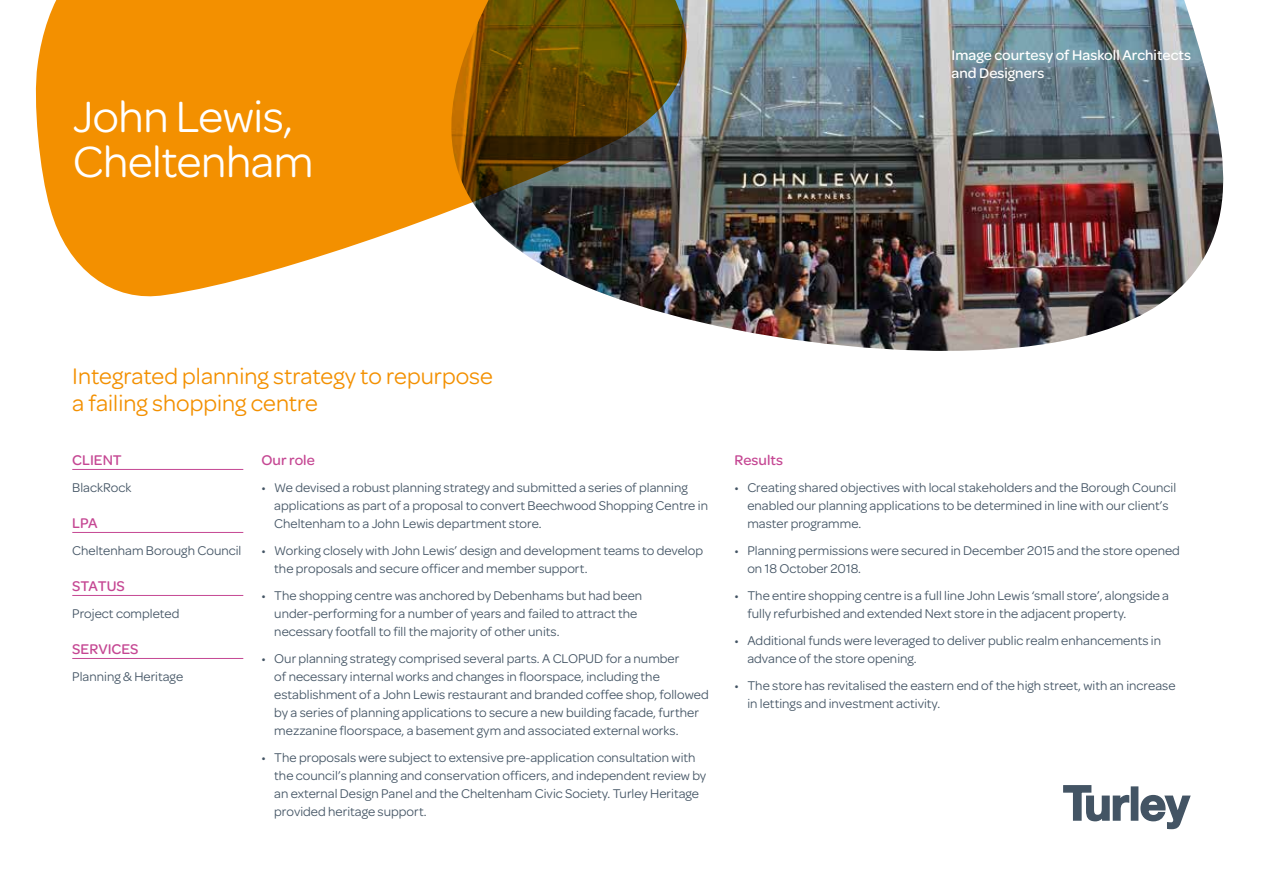
<style>
.page{position:relative;width:1263px;height:893px;background:#fff}
.page>*{position:absolute;margin:0;border:0;box-sizing:border-box;transform-origin:0 0}
.t1{font:46.5px/45px "Omnes";letter-spacing:-.01em;color:#fff}
.t2{font:24px/27px "Omnes";color:#f39000}
.t3{font:500 15px/18px "Omnes";color:#fff}
.t4{font:500 15px "Omnes";color:#c54793}
.t5{font:13.5px/18px "Omnes";color:#435464}
</style>
<div class="page">
<img style="left:631px;top:0;width:593px;height:351px">
<svg style="left:35px;top:0;width:652px;height:303px;background:#c4882c"></svg>
<svg style="left:1063px;top:785px;width:67px;height:37px"></svg>
<div style="left:1131px;top:786px;width:7px;height:35px;background:#435464"></div>
<svg style="left:1140px;top:794px;width:51px;height:36px"></svg>
<hr style="left:72px;top:469px;width:171px;height:1px;background:#c54793">
<hr style="left:72px;top:532px;width:171px;height:1px;background:#c54793">
<hr style="left:72px;top:595px;width:171px;height:1px;background:#c54793">
<hr style="left:72px;top:658px;width:171px;height:1px;background:#c54793">
<h1 class="t1" style="left:73px;top:91px;width:242px">John Lewis,<br>Cheltenham</h1>
<p class="t3" style="left:951px;top:45px;width:241px">Image courtesy of Haskoll Architects and Designers</p>
<h2 class="t2" style="left:72px;top:361px;width:422px">Integrated planning strategy to repurpose a failing shopping centre</h2>
<p class="t4" style="left:72px;top:449px;width:51px">CLIENT</p>
<p class="t5" style="left:72px;top:477px;width:61px">BlackRock</p>
<p class="t4" style="left:72px;top:512px;width:27px">LPA</p>
<p class="t5" style="left:72px;top:540px;width:171px">Cheltenham Borough Council</p>
<p class="t4" style="left:72px;top:575px;width:54px">STATUS</p>
<p class="t5" style="left:72px;top:603px;width:109px">Project completed</p>
<p class="t4" style="left:72px;top:638px;width:68px">SERVICES</p>
<p class="t5" style="left:72px;top:666px;width:112px">Planning &amp; Heritage</p>
<p class="t4" style="left:261px;top:449px;width:55px">Our role</p>
<p class="t5" style="left:274px;top:477px;width:435px;text-indent:-13px">• We devised a robust planning strategy and submitted a series of planning applications as part of a proposal to convert Beechwood Shopping Centre in<br>Cheltenham to a John Lewis department store.</p>
<p class="t5" style="left:274px;top:540px;width:430px;text-indent:-13px">• Working closely with John Lewis’ design and development teams to develop the proposals and secure officer and member support.</p>
<p class="t5" style="left:274px;top:585px;width:369px;text-indent:-13px">• The shopping centre was anchored by Debenhams but had been under-performing for a number of years and failed to attract the necessary footfall to fill the majority of other units.</p>
<p class="t5" style="left:274px;top:648px;width:436px;text-indent:-13px">• Our planning strategy comprised several parts. A CLOPUD for a number<br>of necessary internal works and changes in floorspace, including the establishment of a John Lewis restaurant and branded coffee shop, followed by a series of planning applications to secure a new building facade, further mezzanine floorspace, a basement gym and associated external works.</p>
<p class="t5" style="left:274px;top:747px;width:433px;text-indent:-13px">• The proposals were subject to extensive pre-application consultation with the council’s planning and conservation officers, and independent review by an external Design Panel and the Cheltenham Civic Society. Turley Heritage provided heritage support.</p>
<p class="t4" style="left:735px;top:449px;width:50px">Results</p>
<p class="t5" style="left:747px;top:477px;width:430px;text-indent:-13px">• Creating shared objectives with local stakeholders and the Borough Council enabled our planning applications to be determined in line with our client’s master programme.</p>
<p class="t5" style="left:747px;top:540px;width:434px;text-indent:-13px">• Planning permissions were secured in December 2015 and the store opened on 18 October 2018.</p>
<p class="t5" style="left:747px;top:585px;width:423px;text-indent:-13px">• The entire shopping centre is a full line John Lewis ‘small store’, alongside a fully refurbished and extended Next store in the adjacent property.</p>
<p class="t5" style="left:747px;top:630px;width:415px;text-indent:-13px">• Additional funds were leveraged to deliver public realm enhancements in advance of the store opening.</p>
<p class="t5" style="left:747px;top:675px;width:430px;text-indent:-13px">• The store has revitalised the eastern end of the high street, with an increase in lettings and investment activity.</p>
</div>
